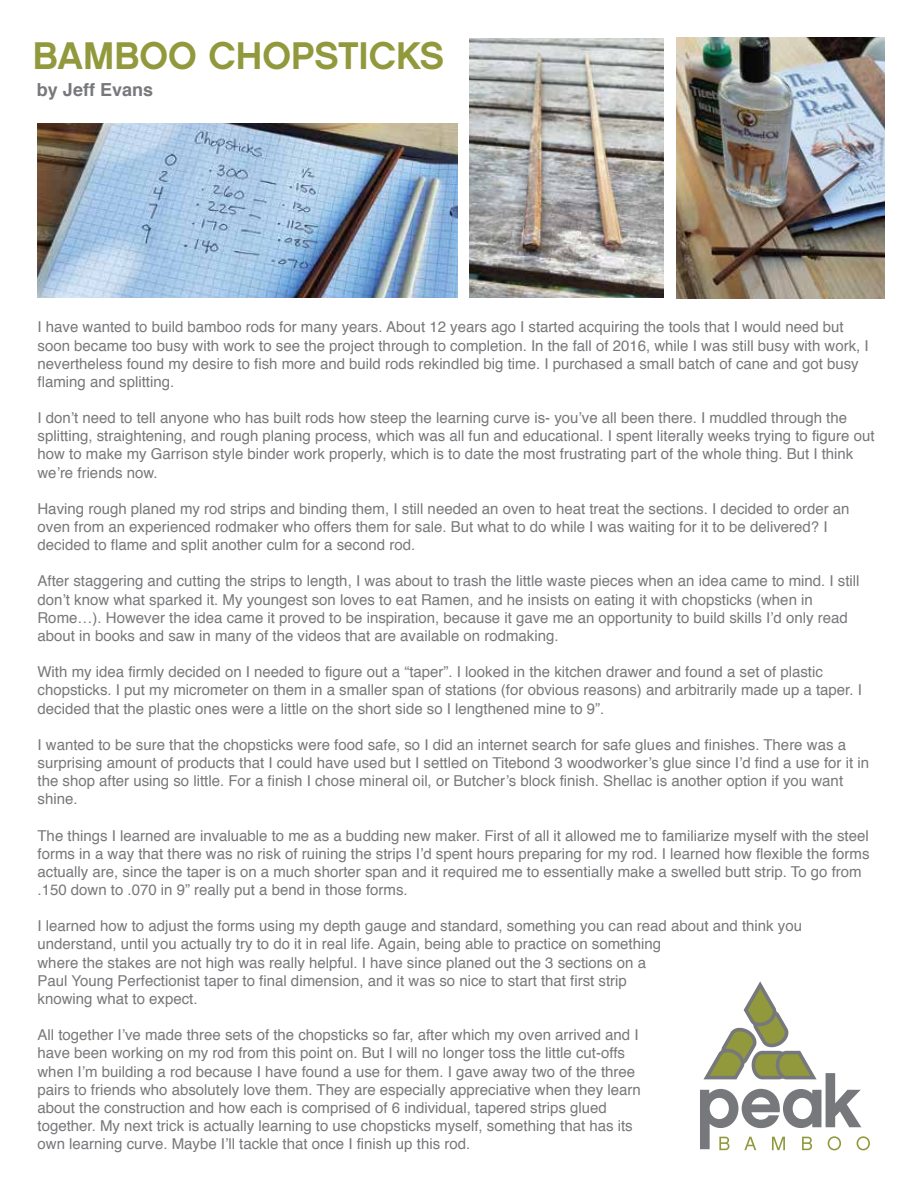
<style>
.page{position:relative;width:918px;height:1188px;background:#fff}
.page>*{position:absolute;margin:0;border:0;box-sizing:border-box;transform-origin:0 0}
.t1{font:38.55px "Chalet New York Nineteen Eighty";color:#91993c}
.t2{font:700 18px "Helvetica";color:#77787b}
.t3{font:15px/18.1px "Helvetica";color:#77787b}
</style>
<div class="page">
<img style="left:470px;top:38px;width:193px;height:260px">
<img style="left:676px;top:37px;width:208px;height:261px">
<img style="left:38px;top:124px;width:419px;height:174px">
<svg style="left:700px;top:981px;width:170px;height:169px"></svg>
<h1 class="t1" style="left:33px;top:32px;width:413px">BAMBOO CHOPSTICKS</h1>
<p class="t2" style="left:37px;top:75px;width:118px">by Jeff Evans</p>
<p class="t3" style="left:38px;top:318px;width:833px">I have wanted to build bamboo rods for many years. About 12 years ago I started acquiring the tools that I would need but soon became too busy with work to see the project through to completion. In the fall of 2016, while I was still busy with work, I nevertheless found my desire to fish more and build rods rekindled big time. I purchased a small batch of cane and got busy flaming and splitting.</p>
<p class="t3" style="left:38px;top:409px;width:839px">I don’t need to tell anyone who has built rods how steep the learning curve is- you’ve all been there. I muddled through the splitting, straightening, and rough planing process, which was all fun and educational. I spent literally weeks trying to figure out how to make my Garrison style binder work properly, which is to date the most frustrating part of the whole thing. But I think we’re friends now.</p>
<p class="t3" style="left:38px;top:500px;width:814px">Having rough planed my rod strips and binding them, I still needed an oven to heat treat the sections. I decided to order an oven from an experienced rodmaker who offers them for sale. But what to do while I was waiting for it to be delivered? I decided to flame and split another culm for a second rod.</p>
<p class="t3" style="left:38px;top:573px;width:824px">After staggering and cutting the strips to length, I was about to trash the little waste pieces when an idea came to mind. I still don’t know what sparked it. My youngest son loves to eat Ramen, and he insists on eating it with chopsticks (when in Rome…). However the idea came it proved to be inspiration, because it gave me an opportunity to build skills I’d only read about in books and saw in many of the videos that are available on rodmaking.</p>
<p class="t3" style="left:38px;top:663px;width:826px">With my idea firmly decided on I needed to figure out a “taper”. I looked in the kitchen drawer and found a set of plastic chopsticks. I put my micrometer on them in a smaller span of stations (for obvious reasons) and arbitrarily made up a taper. I decided that the plastic ones were a little on the short side so I lengthened mine to 9”.</p>
<p class="t3" style="left:38px;top:736px;width:833px">I wanted to be sure that the chopsticks were food safe, so I did an internet search for safe glues and finishes. There was a surprising amount of products that I could have used but I settled on Titebond 3 woodworker’s glue since I’d find a use for it in the shop after using so little. For a finish I chose mineral oil, or Butcher’s block finish. Shellac is another option if you want shine.</p>
<p class="t3" style="left:38px;top:827px;width:834px">The things I learned are invaluable to me as a budding new maker. First of all it allowed me to familiarize myself with the steel forms in a way that there was no risk of ruining the strips I’d spent hours preparing for my rod. I learned how flexible the forms actually are, since the taper is on a much shorter span and it required me to essentially make a swelled butt strip. To go from .150 down to .070 in 9” really put a bend in those forms.</p>
<p class="t3" style="left:38px;top:917px;width:766px">I learned how to adjust the forms using my depth gauge and standard, something you can read about and think you understand, until you actually try to do it in real life. Again, being able to practice on something<br>where the stakes are not high was really helpful. I have since planed out the 3 sections on a<br>Paul Young Perfectionist taper to final dimension, and it was so nice to start that first strip<br>knowing what to expect.</p>
<p class="t3" style="left:38px;top:1026px;width:605px">All together I’ve made three sets of the chopsticks so far, after which my oven arrived and I have been working on my rod from this point on. But I will no longer toss the little cut-offs when I’m building a rod because I have found a use for them. I gave away two of the three pairs to friends who absolutely love them. They are especially appreciative when they learn about the construction and how each is comprised of 6 individual, tapered strips glued together. My next trick is actually learning to use chopsticks myself, something that has its own learning curve. Maybe I’ll tackle that once I finish up this rod.</p>
</div>
